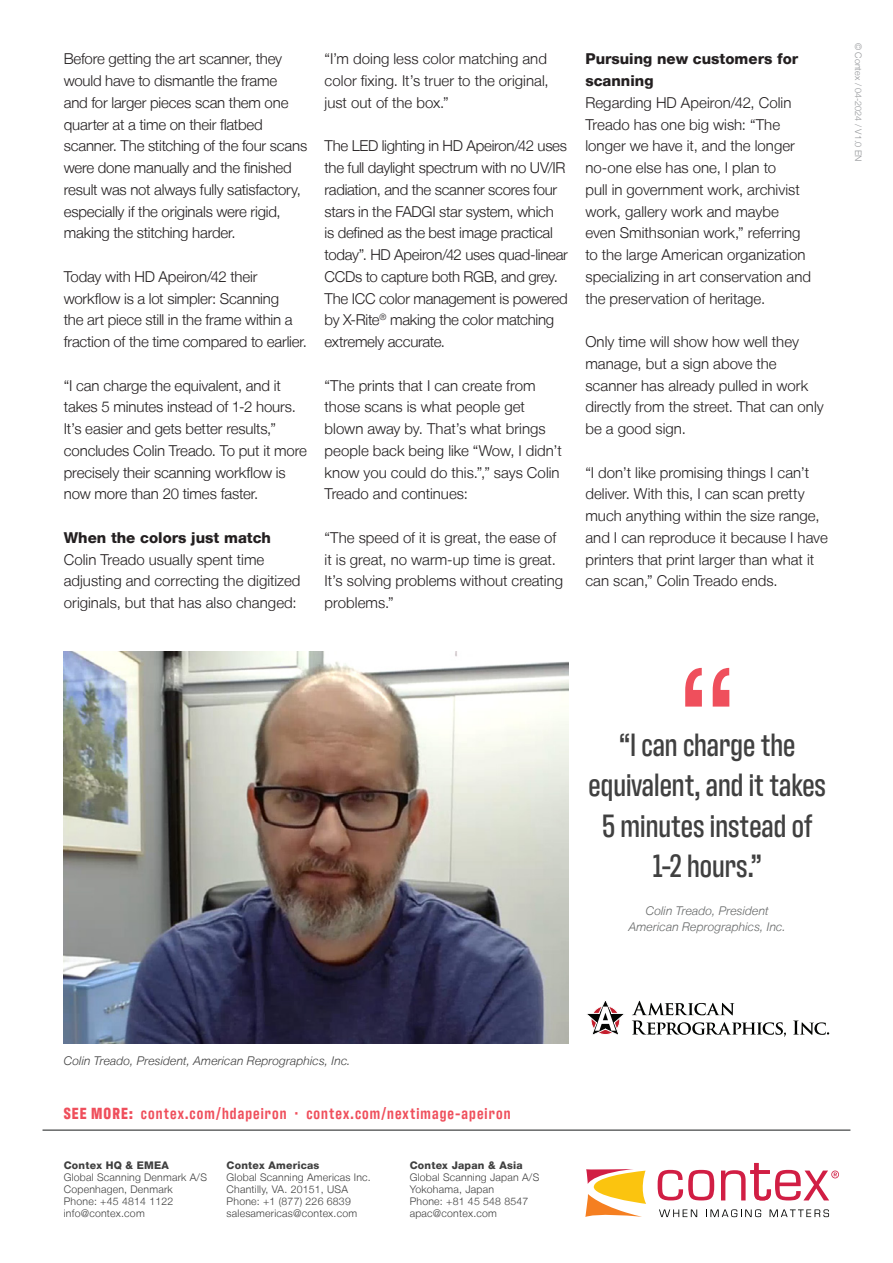
<style>
.page{position:relative;width:893px;height:1263px;background:#fff}
.page>*{position:absolute;margin:0;border:0;box-sizing:border-box;transform-origin:0 0}
.t1{font:150px "Helvetica Neue LT";color:#ef4f5c}
.t2{font:500 33px/40.5px "Antarctican Headline";color:#404040;text-align:center}
.t3{font:600 16.5px "Antarctican Headline";letter-spacing:.065em;color:#ef4f5c}
.Copy{font:300 15px/21.8px "Helvetica Neue LT";letter-spacing:-.01em;color:#231f20}
.Subheading{font:800 15px/21.8px "Helvetica Neue LT";color:#231f20}
.t4{font:italic 300 12px "Helvetica Neue LT";letter-spacing:.015em;color:#404040}
.Quote_who{font:italic 300 12px "Helvetica Neue LT";letter-spacing:.015em;color:#656767}
.t5{font:300 10.5px "Helvetica Neue LT";letter-spacing:.02em;color:#404040}
.t6{font:800 10.5px "Helvetica Neue LT";letter-spacing:.02em;color:#404040}
.t7{font:300 9px "Helvetica Neue LT";color:#939598}
.s1{font-weight:700}
</style>
<div class="page">
<hr style="left:43px;top:1129px;width:807px;height:2px;background:#656767">
<svg style="left:658px;top:1170px;width:56px;height:30px"></svg>
<svg style="left:585px;top:1169px;width:61px;height:48px"></svg>
<svg style="left:659px;top:1209px;width:38px;height:8px"></svg>
<svg style="left:706px;top:1209px;width:55px;height:8px"></svg>
<svg style="left:770px;top:1209px;width:59px;height:8px"></svg>
<svg style="left:721px;top:1163px;width:118px;height:37px"></svg>
<img style="left:64px;top:652px;width:504px;height:391px">
<svg style="left:793px;top:1020px;width:36px;height:15px"></svg>
<svg style="left:632px;top:1001px;width:154px;height:36px"></svg>
<svg style="left:587px;top:1000px;width:37px;height:35px"></svg>
<p class="Copy" style="left:64px;top:48px;width:245px">Before getting the art scanner, they would have to dismantle the frame<br>and for larger pieces scan them one quarter at a time on their flatbed scanner. The stitching of the four scans were done manually and the finished result was not always fully satisfactory, especially if the originals were rigid, making the stitching harder.</p>
<p class="Copy" style="left:64px;top:265px;width:245px">Today with HD Apeiron/42 their workflow is a lot simpler: Scanning<br>the art piece still in the frame within a fraction of the time compared to earlier.</p>
<p class="Copy" style="left:64px;top:374px;width:245px">“I can charge the equivalent, and it takes 5 minutes instead of 1-2 hours.<br>It’s easier and gets better results,” concludes Colin Treado. To put it more precisely their scanning workflow is now more than 20 times faster.</p>
<p class="Subheading" style="left:64px;top:527px;width:209px">When the colors just match</p>
<p class="Copy" style="left:64px;top:548px;width:238px">Colin Treado usually spent time adjusting and correcting the digitized originals, but that has also changed:</p>
<p class="Copy" style="left:325px;top:48px;width:226px;text-align:justify">“I’m doing less color matching and color fixing. It’s truer to the original, just out of the box.”</p>
<p class="Copy" style="left:325px;top:135px;width:245px">The LED lighting in HD Apeiron/42 uses the full daylight spectrum with no UV/IR radiation, and the scanner scores four stars in the FADGI star system, which<br>is defined as the best image practical today”. HD Apeiron/42 uses quad-linear CCDs to capture both RGB, and grey.<br>The ICC color management is powered by X-Rite<sup>®</sup> making the color matching extremely accurate.</p>
<p class="Copy" style="left:325px;top:374px;width:239px">“The prints that I can create from those scans is what people get blown away by. That’s what brings people back being like “Wow, I didn’t know you could do this.”,” says Colin<br>Treado and continues:</p>
<p class="Copy" style="left:325px;top:526px;width:240px">“The speed of it is great, the ease of it is great, no warm-up time is great.<br>It’s solving problems without creating problems.”</p>
<p class="Subheading" style="left:585px;top:48px;width:214px">Pursuing new customers for scanning</p>
<p class="Copy" style="left:585px;top:91px;width:227px">Regarding HD Apeiron/42, Colin<br>Treado has one big wish: “The longer we have it, and the longer no-one else has one, I plan to<br>pull in government work, archivist work, gallery work and maybe even Smithsonian work,” referring to the large American organization specializing in art conservation and the preservation of heritage.</p>
<p class="Copy" style="left:585px;top:330px;width:240px">Only time will show how well they manage, but a sign above the scanner has already pulled in work directly from the street. That can only be a good sign.</p>
<p class="Copy" style="left:585px;top:461px;width:244px">“I don’t like promising things I can’t deliver. With this, I can scan pretty much anything within the size range, and I can reproduce it because I have printers that print larger than what it can scan,” Colin Treado ends.</p>
<p class="t1" style="left:739px;top:742px;width:65px;rotate:-180deg">”</p>
<p class="t2" style="left:589px;top:722px;width:239px">“I can charge the equivalent, and it takes<br>5 minutes instead of<br>1-2 hours.”</p>
<p class="Quote_who" style="left:646px;top:903px;width:125px">Colin Treado, President</p>
<p class="Quote_who" style="left:629px;top:920px;width:159px">American Reprographics, Inc.</p>
<p class="t7" style="left:864px;top:43px;width:120px;rotate:90deg">© Contex / 04-2024 / V1.0 EN</p>
<p class="t4" style="left:64px;top:1053px;width:288px">Colin Treado, President, American Reprographics, Inc.</p>
<p class="t3" style="left:64px;top:1102px;width:448px"><span class="s1">SEE MORE:</span> contex.com/hdapeiron · contex.com/nextimage-apeiron</p>
<p class="t6" style="left:64px;top:1159px;width:107px">Contex HQ &amp; EMEA</p>
<p class="t5" style="left:64px;top:1171px;width:145px">Global Scanning Denmark A/S</p>
<p class="t5" style="left:64px;top:1183px;width:111px">Copenhagen, Denmark</p>
<p class="t5" style="left:64px;top:1195px;width:111px">Phone: +45 4814 1122</p>
<p class="t5" style="left:64px;top:1207px;width:82px">info@contex.com</p>
<p class="t6" style="left:227px;top:1159px;width:94px">Contex Americas</p>
<p class="t5" style="left:227px;top:1171px;width:146px">Global Scanning Americas Inc.</p>
<p class="t5" style="left:227px;top:1183px;width:123px">Chantilly, VA. 20151, USA</p>
<p class="t5" style="left:227px;top:1195px;width:126px">Phone: +1 (877) 226 6839</p>
<p class="t5" style="left:227px;top:1207px;width:132px">salesamericas@contex.com</p>
<p class="t6" style="left:410px;top:1159px;width:114px">Contex Japan &amp; Asia</p>
<p class="t5" style="left:410px;top:1171px;width:131px">Global Scanning Japan A/S</p>
<p class="t5" style="left:410px;top:1183px;width:86px">Yokohama, Japan</p>
<p class="t5" style="left:410px;top:1195px;width:120px">Phone: +81 45 548 8547</p>
<p class="t5" style="left:410px;top:1207px;width:89px">apac@contex.com</p>
</div>
